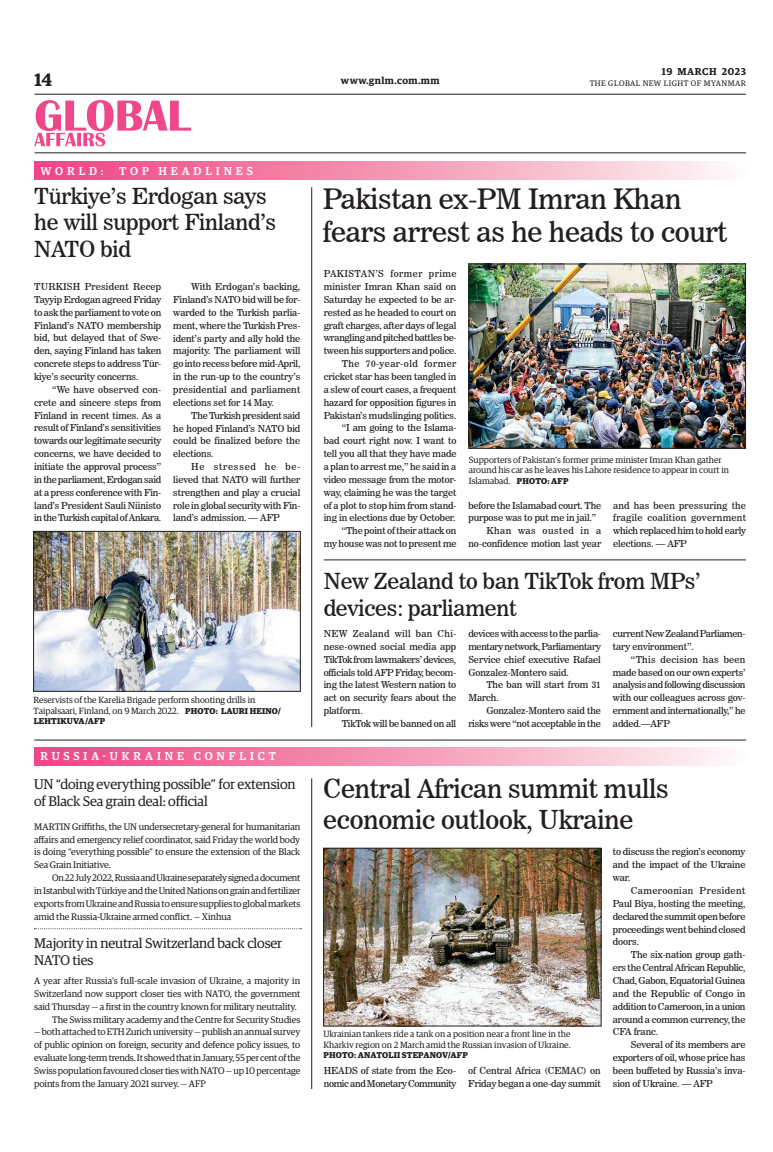
<style>
.page{position:relative;width:773px;height:1152px;background:#fff}
.page>*{position:absolute;margin:0;border:0;box-sizing:border-box;transform-origin:0 0}
._2_Clm_Head{font:28px/33.6px "News 706 BT Roman C";letter-spacing:-.01em;color:#231f20}
._2_Clm_Head-2{font:26px/31.2px "News 706 BT Roman C";letter-spacing:-.01em;color:#231f20}
._2_Clm_Head-3{font:22px/26.4px "News 706 BT Roman C";letter-spacing:-.01em;color:#231f20}
.t1{font:600 18px "Guardian Egyp";color:#231f20}
.Brief_Head{font:14px/16.8px "Guardian Egyp";letter-spacing:-.01em;color:#231f20}
.t2{font:500 11.5px "Guardian Egyp";letter-spacing:.34em;color:#fff}
.t3{font:600 10px "Guardian Egyp";letter-spacing:.05em;color:#231f20}
._2nd_Body{font:9.5px/12.9px "News 706 BT Roman C";letter-spacing:-.01em;color:#231f20;text-align:justify}
.Brief_2nd_Body{font:9.5px/12.9px "Guardian Egyp";letter-spacing:-.01em;color:#231f20;text-align:justify}
.Normal_Para{font:9.5px/12.9px "News 706 BT Roman C";letter-spacing:-.01em;color:#231f20;text-align:justify}
.Normal_Para-2{font:9.5px/12.9px "News 706 BT Roman C";letter-spacing:-.035em;color:#231f20}
._2nd_Body-2{font:9.5px/12.9px "News 706 BT Roman C";letter-spacing:-.03em;color:#231f20}
.t4{font:9px/10.8px "Guardian Egyp";color:#231f20}
.t5{font:700 8.5px "Guardian Egyp";letter-spacing:.02em;color:#231f20}
.t6{font:8px "Guardian Egyp";letter-spacing:.06em;color:#231f20}
.s1{font-weight:700;font-size:8.5px}
</style>
<div class="page">
<hr style="left:35px;top:94px;width:711px;height:1px;background:#231f20">
<hr style="left:35px;top:152px;width:711px;height:1px;background:#231f20">
<svg style="left:34px;top:100px;width:157px;height:46px"></svg>
<div style="left:34px;top:162px;width:711px;height:18px;background:linear-gradient(to right,#ed407f,#fdf5f3)"></div>
<div style="left:34px;top:747px;width:711px;height:18px;background:linear-gradient(to right,#ed407f,#fdf5f3)"></div>
<img style="left:471px;top:266px;width:272px;height:180px">
<div style="left:469px;top:264px;width:276px;height:184px;border:1px solid #231f20"></div>
<img style="left:35px;top:533px;width:263px;height:156px">
<div style="left:33px;top:531px;width:267px;height:160px;border:1px solid #231f20"></div>
<hr style="left:324px;top:560px;width:422px;height:1px;background:#231f20">
<hr style="left:34px;top:740px;width:712px;height:1px;background:#231f20">
<img style="left:325px;top:850px;width:274px;height:174px">
<div style="left:323px;top:848px;width:278px;height:178px;border:1px solid #231f20"></div>
<hr style="left:311px;top:778px;width:1px;height:311px;background:#231f20">
<svg style="left:34px;top:928px;width:267px;height:1px"></svg>
<hr style="left:311px;top:187px;width:1px;height:540px;background:#231f20">
<h3 class="t1" style="left:35px;top:67px;width:19px">14</h3>
<p class="t3" style="left:661px;top:64px;width:86px">19 MARCH 2023</p>
<p class="t3" style="left:341px;top:73px;width:100px">www.gnlm.com.mm</p>
<p class="t6" style="left:589px;top:78px;width:158px">THE GLOBAL NEW LIGHT OF MYANMAR</p>
<p class="t2" style="left:41px;top:162px;width:65px">WORLD:</p>
<p class="t2" style="left:119px;top:162px;width:135px">TOP HEADLINES</p>
<p class="_2_Clm_Head-3" style="left:34px;top:183px;width:243px">Türkiye’s Erdogan says he will support Finland’s<br>NATO bid</p>
<p class="Normal_Para" style="left:34px;top:280px;width:129px">TURKISH President Recep Tayyip Erdogan agreed Friday to ask the parliament to vote on Finland’s NATO membership bid, but delayed that of Swe&shy;den, saying Finland has taken concrete steps to address Tür&shy;kiye’s security concerns.</p>
<p class="_2nd_Body" style="left:34px;top:383px;width:129px;text-indent:18px">“We have observed con&shy;crete and sincere steps from Finland in recent times. As a result of Finland’s sensitivities towards our legitimate security concerns, we have decided to initiate the approval process” in the parliament, Erdogan said at a press conference with Fin&shy;land’s President Sauli Niinisto in the Turkish capital of Ankara.</p>
<p class="_2nd_Body" style="left:173px;top:280px;width:129px;text-indent:18px">With Erdogan’s backing, Finland’s NATO bid will be for&shy;warded to the Turkish parlia&shy;ment, where the Turkish Pres&shy;ident’s party and ally hold the majority. The parliament will go into recess before mid-April, in the run-up to the country’s presidential and parliament elections set for 14 May.</p>
<p class="_2nd_Body" style="left:173px;top:409px;width:129px;text-indent:18px">The Turkish president said he hoped Finland’s NATO bid could be finalized before the elections.</p>
<p class="_2nd_Body" style="left:173px;top:460px;width:129px;text-indent:18px">He stressed he be&shy;lieved that NATO will further strengthen and play a crucial role in global security with Fin&shy;land’s admission. — AFP</p>
<p class="t4" style="left:34px;top:694px;width:249px">Reservists of the Karelia Brigade perform shooting drills in<br>Taipalsaari, Finland, on 9 March 2022. <span class="s1">PHOTO: LAURI HEINO/</span></p>
<p class="t5" style="left:34px;top:715px;width:73px">LEHTIKUVA/AFP</p>
<p class="t2" style="left:41px;top:748px;width:237px">RUSSIA-UKRAINE CONFLICT</p>
<p class="Brief_Head" style="left:34px;top:775px;width:263px">UN “doing everything possible” for extension of Black Sea grain deal: official</p>
<p class="Brief_2nd_Body" style="left:34px;top:819px;width:267px">MARTIN Griffiths, the UN undersecretary-general for humanitarian affairs and emergency relief coordinator, said Friday the world body is doing “everything possible” to ensure the extension of the Black Sea Grain Initiative.</p>
<p class="Brief_2nd_Body" style="left:34px;top:871px;width:268px;text-indent:18px">On 22 July 2022, Russia and Ukraine separately signed a document in Istanbul with Türkiye and the United Nations on grain and fertilizer exports from Ukraine and Russia to ensure supplies to global markets amid the Russia-Ukraine armed conflict. — Xinhua</p>
<p class="Brief_Head" style="left:34px;top:934px;width:249px">Majority in neutral Switzerland back closer<br>NATO ties</p>
<p class="Brief_2nd_Body" style="left:34px;top:974px;width:268px">A year after Russia’s full-scale invasion of Ukraine, a majority in Switzerland now support closer ties with NATO, the government said Thursday — a first in the country known for military neutrality.</p>
<p class="Brief_2nd_Body" style="left:52px;top:1012px;width:249px">The Swiss military academy and the Centre for Security Studies</p>
<p class="Brief_2nd_Body" style="left:34px;top:1025px;width:268px">— both attached to ETH Zurich university — publish an annual survey of public opinion on foreign, security and defence policy issues, to evaluate long-term trends. It showed that in January, 55 per cent of the Swiss population favoured closer ties with NATO — up 10 percentage points from the January 2021 survey. — AFP</p>
<p class="_2_Clm_Head" style="left:323px;top:182px;width:406px">Pakistan ex-PM Imran Khan fears arrest as he heads to court</p>
<p class="Normal_Para" style="left:324px;top:267px;width:134px">PAKISTAN’S former prime minister Imran Khan said on Saturday he expected to be ar&shy;rested as he headed to court on graft charges, after days of legal wrangling and pitched battles be&shy;tween his supporters and police.</p>
<p class="_2nd_Body" style="left:324px;top:357px;width:134px;text-indent:18px">The 70-year-old former cricket star has been tangled in a slew of court cases, a frequent hazard for opposition figures in Pakistan’s mudslinging politics.</p>
<p class="_2nd_Body" style="left:324px;top:422px;width:134px;text-indent:18px">“I am going to the Islama&shy;bad court right now. I want to tell you all that they have made a plan to arrest me,” he said in a video message from the motor&shy;way, claiming he was the target of a plot to stop him from stand&shy;ing in elections due by October.</p>
<p class="_2nd_Body" style="left:324px;top:524px;width:134px;text-align:right">“The point of their attack on<br>my house was not to present me</p>
<p class="t4" style="left:469px;top:453px;width:262px">Supporters of Pakistan’s former prime minister Imran Khan gather around his car as he leaves his Lahore residence to appear in court in<br>Islamabad. <span class="s1">PHOTO: AFP</span></p>
<p class="_2nd_Body" style="left:468px;top:499px;width:134px">before the Islamabad court. The purpose was to put me in jail.”</p>
<p class="_2nd_Body" style="left:468px;top:524px;width:134px;text-align:right">Khan was ousted in a no-confidence motion last year</p>
<p class="_2nd_Body" style="left:613px;top:499px;width:134px">and has been pressuring the fragile coalition government which replaced him to hold early elections. — AFP</p>
<p class="_2_Clm_Head-3" style="left:324px;top:568px;width:378px">New Zealand to ban TikTok from MPs’ devices: parliament</p>
<p class="Normal_Para" style="left:324px;top:627px;width:134px">NEW Zealand will ban Chi&shy;nese-owned social media app TikTok from lawmakers’ devices, officials told AFP Friday, becom&shy;ing the latest Western nation to act on security fears about the platform.</p>
<p class="_2nd_Body" style="left:342px;top:717px;width:116px">TikTok will be banned on all</p>
<p class="_2nd_Body" style="left:468px;top:627px;width:134px">devices with access to the parlia&shy;mentary network, Parliamentary Service chief executive Rafael Gonzalez-Montero said.</p>
<p class="_2nd_Body" style="left:468px;top:679px;width:134px;text-indent:18px">The ban will start from 31<br>March.</p>
<p class="_2nd_Body" style="left:468px;top:704px;width:134px;text-align:right">Gonzalez-Montero said the risks were “not acceptable in the</p>
<p class="_2nd_Body-2" style="left:613px;top:627px;width:134px">current New Zealand Parliamen&shy;tary environment”.</p>
<p class="_2nd_Body" style="left:613px;top:653px;width:134px;text-indent:18px">“This decision has been made based on our own experts’ analysis and following discussion with our colleagues across gov&shy;ernment and internationally,” he added.—AFP</p>
<p class="_2_Clm_Head-2" style="left:323px;top:773px;width:347px">Central African summit mulls economic outlook, Ukraine</p>
<p class="t4" style="left:323px;top:1028px;width:249px">Ukrainian tankers ride a tank on a position near a front line in the<br>Kharkiv region on 2 March amid the Russian invasion of Ukraine.</p>
<p class="t5" style="left:323px;top:1049px;width:146px">PHOTO: ANATOLII STEPANOV/AFP</p>
<p class="Normal_Para-2" style="left:324px;top:1064px;width:134px">HEADS of state from the Eco&shy;nomic and Monetary Community</p>
<p class="Normal_Para" style="left:468px;top:1064px;width:134px">of Central Africa (CEMAC) on<br>Friday began a one-day summit</p>
<p class="Normal_Para" style="left:613px;top:846px;width:134px">to discuss the region’s economy and the impact of the Ukraine war.</p>
<p class="_2nd_Body" style="left:613px;top:884px;width:134px;text-indent:18px">Cameroonian President Paul Biya, hosting the meeting, declared the summit open before proceedings went behind closed doors.</p>
<p class="_2nd_Body" style="left:613px;top:948px;width:134px;text-indent:18px">The six-nation group gath&shy;ers the Central African Republic, Chad, Gabon, Equatorial Guinea and the Republic of Congo in addition to Cameroon, in a union around a common currency, the CFA franc.</p>
<p class="_2nd_Body" style="left:613px;top:1038px;width:134px;text-indent:18px">Several of its members are exporters of oil, whose price has been buffeted by Russia’s inva&shy;sion of Ukraine. — AFP</p>
</div>
